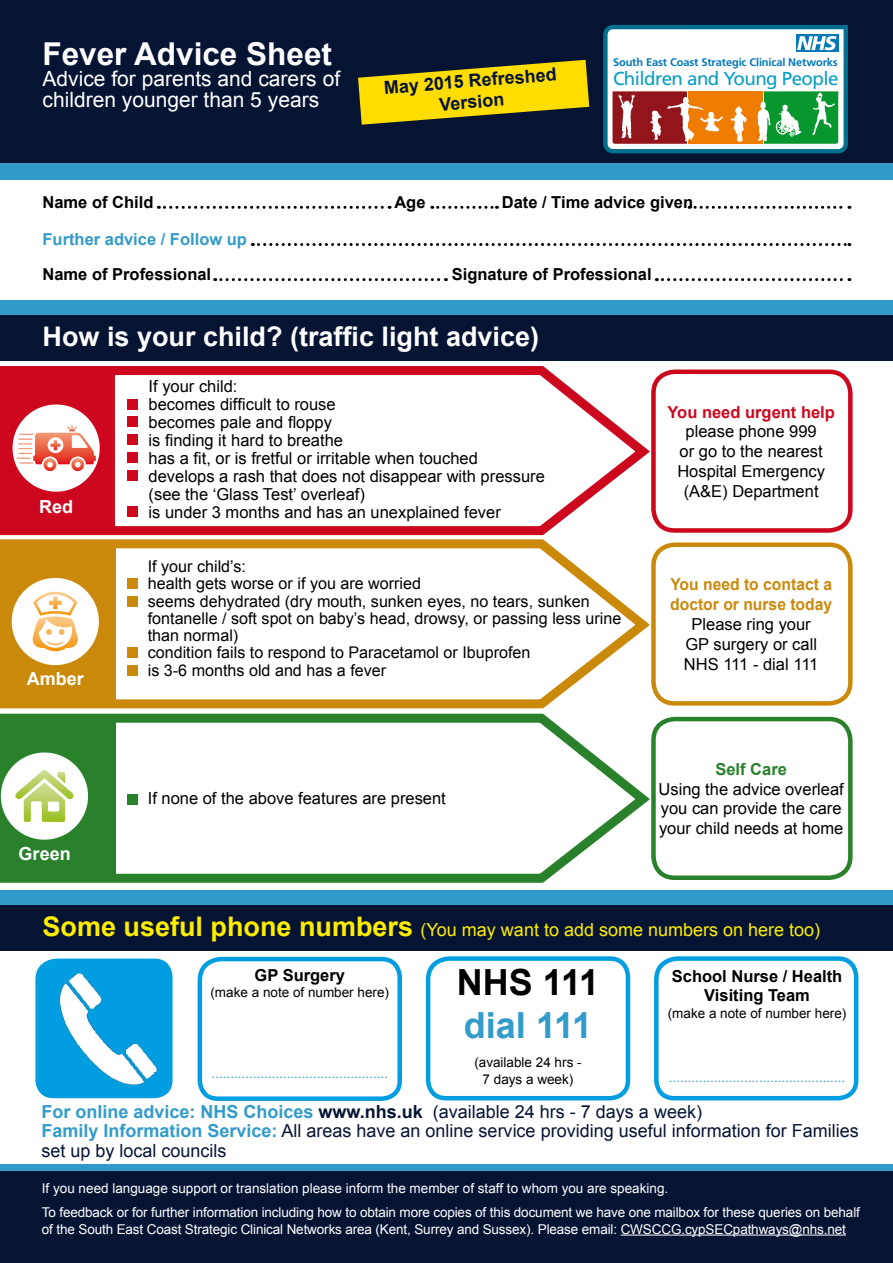
<style>
.page{position:relative;width:893px;height:1263px;background:#fff}
.page>*{position:absolute;margin:0;border:0;box-sizing:border-box;transform-origin:0 0}
.t1{font:700 36px "Arial";color:#329bca}
.t2{font:700 36px "Arial";letter-spacing:-.025em;color:#000}
.t3{font:700 31.5px "Arial";color:#fff}
.t4{font:700 27px "Arial";color:#fff}
.t5{font:21px/21px "Arial";color:#fff}
.t6{font:18.75px "Frutiger";letter-spacing:-.03em;color:#089dc3}
.t7{font:18px/19.5px "Arial";color:#061434}
.t8{font:18px "Arial";color:#ffed00}
.t9{font:700 18px/21.1px "Arial";color:#061434;text-align:center}
.t10{font:700 18px "Arial";color:#fff}
.t11{font:16.5px/19.8px "Arial";color:#000}
.t12{font:700 16.5px/19.8px "Arial";color:#000;text-align:center}
.t13{font:700 16.5px/19.8px "Arial";color:#cb890b;scale:.95 1}
.t14{font:700 16.5px "Arial";color:#329bca}
.t15{font:700 16.5px "Arial";color:#cd071e}
.t16{font:700 16.5px "Arial";color:#29812c}
.t17{font:16.2px/17.2px "Arial";color:#000}
.t18{font:13.5px/24.8px "Arial";letter-spacing:-.01em;color:#fff}
.t19{font:13.5px "Arial";color:#329bca}
.t20{font:13.5px/16.2px "Arial";color:#000;text-align:center}
.t21{font:700 11.1px "Frutiger";letter-spacing:-.01em;color:#0077b9}
.s1{font-weight:700;font-size:27px}
.s2{font-weight:700;color:#329bca}
.s3{font-weight:700}
</style>
<div class="page">
<div style="left:0;top:0;width:893px;height:170px;background:#061434"></div>
<svg style="left:358px;top:60px;width:231px;height:65px"></svg>
<div style="left:0;top:891px;width:893px;height:53px;background:#329bca"></div>
<div style="left:0;top:905px;width:893px;height:46px;background:#061434"></div>
<svg style="left:0;top:713px;width:657px;height:170px"></svg>
<div style="left:651px;top:717px;width:202px;height:163px;border:4px solid #29812c;border-radius:21px"></div>
<div style="left:126px;top:794px;width:11px;height:11px;background:#29812c"></div>
<div style="left:0;top:301px;width:893px;height:53px;background:#329bca"></div>
<div style="left:0;top:315px;width:893px;height:46px;background:#061434"></div>
<svg style="left:0;top:540px;width:657px;height:169px"></svg>
<div style="left:651px;top:542px;width:202px;height:164px;border:4px solid #cb890b;border-radius:21px"></div>
<div style="left:127px;top:596px;width:11px;height:11px;background:#cb890b"></div>
<div style="left:126px;top:578px;width:11px;height:11px;background:#cb890b"></div>
<div style="left:126px;top:647px;width:11px;height:11px;background:#cb890b"></div>
<svg style="left:0;top:366px;width:657px;height:174px"></svg>
<div style="left:651px;top:369px;width:202px;height:164px;border:4px solid #cd071e;border-radius:21px"></div>
<div style="left:126px;top:399px;width:11px;height:11px;background:#cd071e"></div>
<div style="left:126px;top:416px;width:11px;height:11px;background:#cd071e"></div>
<div style="left:126px;top:434px;width:11px;height:11px;background:#cd071e"></div>
<div style="left:126px;top:452px;width:11px;height:11px;background:#cd071e"></div>
<div style="left:126px;top:470px;width:11px;height:11px;background:#cd071e"></div>
<div style="left:0;top:163px;width:893px;height:16px;background:#329bca"></div>
<svg style="left:252px;top:243px;width:598px;height:3px"></svg>
<svg style="left:158px;top:206px;width:232px;height:3px"></svg>
<svg style="left:432px;top:206px;width:65px;height:3px"></svg>
<svg style="left:689px;top:206px;width:161px;height:3px"></svg>
<svg style="left:215px;top:278px;width:231px;height:3px"></svg>
<svg style="left:656px;top:278px;width:194px;height:3px"></svg>
<svg style="left:603px;top:25px;width:245px;height:128px;background:#bebfac"></svg>
<div style="left:126px;top:665px;width:11px;height:11px;background:#cb890b"></div>
<div style="left:126px;top:506px;width:11px;height:11px;background:#cd071e"></div>
<div style="left:0;top:720px;width:116px;height:156px;background:#29812c"></div>
<div style="left:0;top:547px;width:116px;height:157px;background:#cb890b"></div>
<div style="left:0;top:374px;width:115px;height:156px;background:#cd071e"></div>
<div style="left:1px;top:752px;width:87px;height:88px;background:#fff;border-radius:50%"></div>
<svg style="left:15px;top:770px;width:59px;height:52px"></svg>
<div style="left:12px;top:578px;width:87px;height:87px;background:#fff;border-radius:50%"></div>
<svg style="left:33px;top:592px;width:45px;height:59px"></svg>
<div style="left:13px;top:404px;width:87px;height:88px;background:#fff;border-radius:50%"></div>
<svg style="left:16px;top:425px;width:80px;height:46px"></svg>
<svg style="left:35px;top:958px;width:138px;height:140px;background:#13a5e2"></svg>
<img style="left:54px;top:968px;width:109px;height:120px">
<svg style="left:425px;top:956px;width:206px;height:145px"></svg>
<svg style="left:197px;top:956px;width:205px;height:145px"></svg>
<svg style="left:654px;top:956px;width:205px;height:145px"></svg>
<div style="left:0;top:1164px;width:893px;height:55px;background:#3199cc"></div>
<div style="left:0;top:1171px;width:893px;height:92px;background:#061434"></div>
<hr style="left:621px;top:1234px;width:225px;height:1px;background:#fff">
<h2 class="t3" style="left:43px;top:34px;width:291px">Fever Advice Sheet</h2>
<p class="t5" style="left:43px;top:69px;width:299px">Advice for parents and carers of children younger than 5 years</p>
<p class="t9" style="left:383px;top:77px;width:175px;rotate:-4deg">May 2015 Refreshed<br>Version</p>
<p class="t21" style="left:613px;top:55px;width:226px">South East Coast Strategic Clinical Networks</p>
<p class="t6" style="left:613px;top:67px;width:227px">Children and Young People</p>
<p class="t12" style="left:43px;top:192px;width:112px">Name of Child</p>
<p class="t12" style="left:394px;top:192px;width:33px">Age</p>
<p class="t12" style="left:502px;top:192px;width:193px">Date / Time advice given</p>
<p class="t14" style="left:43px;top:228px;width:206px">Further advice / Follow up</p>
<p class="t12" style="left:43px;top:265px;width:170px">Name of Professional</p>
<p class="t12" style="left:452px;top:265px;width:201px">Signature of Professional</p>
<h3 class="t4" style="left:43px;top:318px;width:498px">How is your child? (traffic light advice)</h3>
<p class="t10" style="left:39px;top:494px;width:36px">Red</p>
<p class="t10" style="left:27px;top:667px;width:59px">Amber</p>
<p class="t10" style="left:19px;top:841px;width:54px">Green</p>
<p class="t11" style="left:149px;top:377px;width:398px;line-height:18px">If your child:<br>becomes difficult to rouse<br>becomes pale and floppy<br>is finding it hard to breathe<br>has a fit, or is fretful or irritable when touched develops a rash that does not disappear with pressure (see the ‘Glass Test’ overleaf)<br>is under 3 months and has an unexplained fever</p>
<p class="t17" style="left:148px;top:558px;width:475px">If your child’s:<br>health gets worse or if you are worried<br>seems dehydrated (dry mouth, sunken eyes, no tears, sunken fontanelle / soft spot on baby’s head, drowsy, or passing less urine than normal)<br>condition fails to respond to Paracetamol or Ibuprofen<br>is 3-6 months old and has a fever</p>
<p class="t11" style="left:148px;top:788px;width:300px">If none of the above features are present</p>
<p class="t15" style="left:667px;top:401px;width:169px">You need urgent help</p>
<p class="t11" style="left:677px;top:422px;width:149px;text-align:center">please phone 999 or go to the nearest<br>Hospital Emergency (A&amp;E) Department</p>
<p class="t13" style="left:670px;top:575px;width:172px">You need to contact a doctor or nurse today</p>
<p class="t11" style="left:684px;top:614px;width:136px;text-align:center">Please ring your<br>GP surgery or call<br>NHS 111 - dial 111</p>
<p class="t16" style="left:715px;top:758px;width:73px">Self Care</p>
<p class="t11" style="left:658px;top:779px;width:187px">Using the advice overleaf you can provide the care your child needs at home</p>
<p class="t8" style="left:43px;top:917px;width:779px"><span class="s1">Some useful phone numbers</span> (You may want to add some numbers on here too)</p>
<p class="t12" style="left:255px;top:966px;width:92px">GP Surgery</p>
<p class="t20" style="left:210px;top:984px;width:180px">(make a note of number here)</p>
<p class="t19" style="left:212px;top:1065px;width:178px">...............................................</p>
<h1 class="t2" style="left:457px;top:959px;width:144px">NHS 111</h1>
<h1 class="t1" style="left:464px;top:1002px;width:130px">dial 111</h1>
<p class="t20" style="left:474px;top:1055px;width:109px">(available 24 hrs -<br>7 days a week)</p>
<p class="t12" style="left:672px;top:966px;width:172px">School Nurse / Health<br>Visiting Team</p>
<p class="t20" style="left:668px;top:1005px;width:180px">(make a note of number here)</p>
<p class="t19" style="left:669px;top:1069px;width:178px">...............................................</p>
<p class="t7" style="left:41px;top:1102px;width:819px"><span class="s2">For online advice: NHS Choices</span> <span class="s3">www.nhs.uk</span> (available 24 hrs - 7 days a week)<br><span class="s2">Family Information Service:</span> All areas have an online service providing useful information for Families set up by local councils</p>
<p class="t18" style="left:42px;top:1176px;width:820px">If you need language support or translation please inform the member of staff to whom you are speaking.<br>To feedback or for further information including how to obtain more copies of this document we have one mailbox for these queries on behalf</p>
<p class="t18" style="left:42px;top:1217px;width:805px">of the South East Coast Strategic Clinical Networks area (Kent, Surrey and Sussex). Please email: CWSCCG.cypSECpathways@nhs.net</p>
</div>
